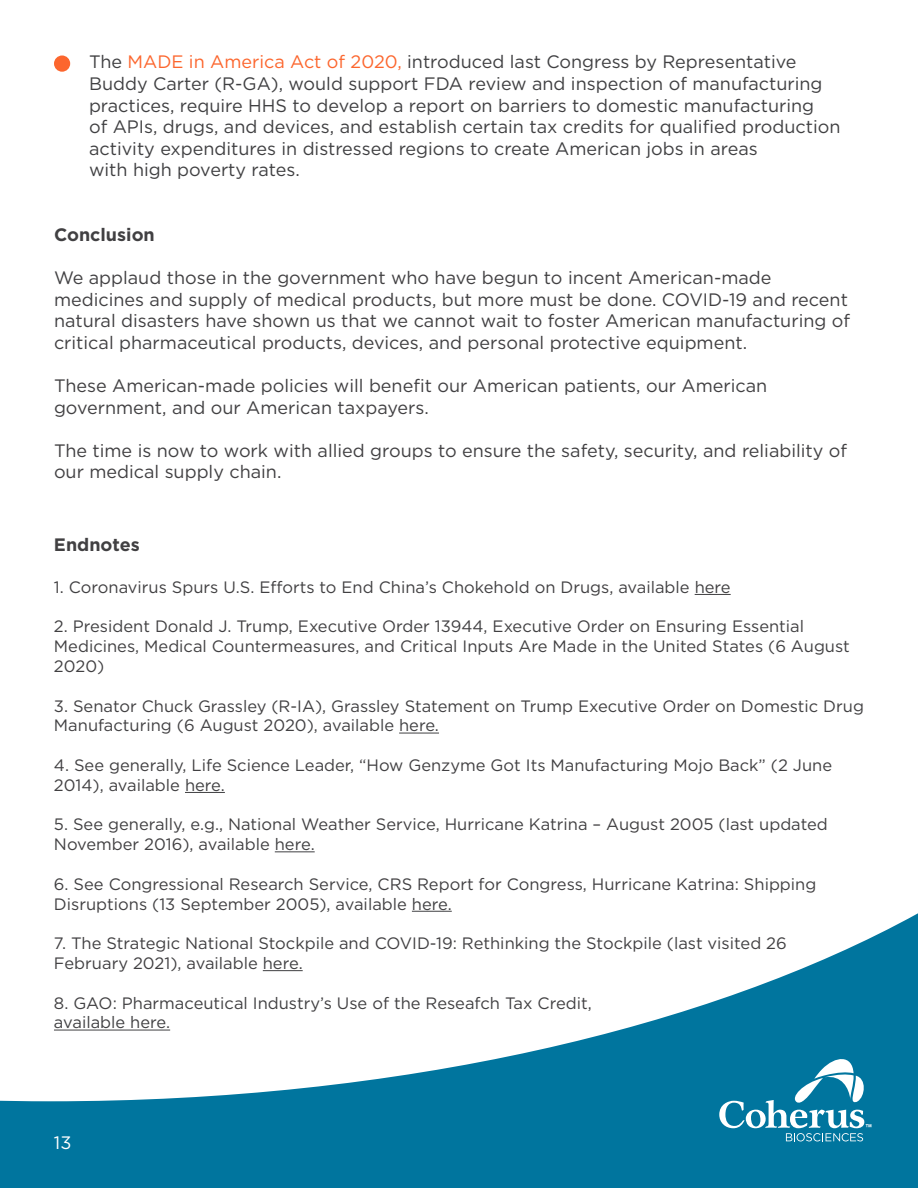
<style>
.page{position:relative;width:918px;height:1188px;background:#fff}
.page>*{position:absolute;margin:0;border:0;box-sizing:border-box;transform-origin:0 0}
.t1{font:18px/21.6px "Gotham";color:#414042}
.t2{font:18px/21.6px "Gotham";color:#404042}
.t3{font:700 18px "Gotham";color:#414042}
.t4{font:18px "Gotham";color:#fff}
.t5{font:16.5px/19.8px "Gotham";color:#414042}
.t6{font:16.5px "Gotham";color:#404042}
.s1{color:#fc662e}
.s2{color:#404042}
</style>
<div class="page">
<svg style="left:0;top:913px;width:918px;height:275px"></svg>
<svg style="left:719px;top:1054px;width:152px;height:87px;background:#308fb0"></svg>
<hr style="left:695px;top:594px;width:36px;height:1px;background:#414042">
<hr style="left:399px;top:733px;width:40px;height:1px;background:#404042">
<hr style="left:185px;top:792px;width:40px;height:1px;background:#404042">
<hr style="left:275px;top:851px;width:40px;height:1px;background:#404042">
<hr style="left:412px;top:911px;width:40px;height:1px;background:#404042">
<hr style="left:263px;top:970px;width:40px;height:1px;background:#404042">
<hr style="left:54px;top:1030px;width:116px;height:1px;background:#404042">
<div style="left:54px;top:55px;width:16px;height:17px;background:#fc662e;border-radius:50%"></div>
<p class="t2" style="left:89px;top:51px;width:753px">The <span class="s1">MADE in America Act of 2020,</span> introduced last Congress by Representative Buddy Carter (R-GA), would support FDA review and inspection of manufacturing practices, require HHS to develop a report on barriers to domestic manufacturing<br>of APIs, drugs, and devices, and establish certain tax credits for qualified production activity expenditures in distressed regions to create American jobs in areas<br>with high poverty rates.</p>
<p class="t3" style="left:54px;top:223px;width:102px">Conclusion</p>
<p class="t1" style="left:54px;top:267px;width:798px">We applaud those in the government who have begun to incent American-made medicines and supply of medical products, but more must be done. COVID-19 and recent natural disasters have shown us that we cannot wait to foster American manufacturing of critical pharmaceutical products, devices, and personal protective equipment.</p>
<p class="t1" style="left:54px;top:375px;width:715px">These American-made policies will benefit our American patients, our American government, and our American taxpayers.</p>
<p class="t1" style="left:54px;top:439px;width:795px">The time is now to work with allied groups to ensure the safety, security, and reliability of our medical supply chain.</p>
<p class="t3" style="left:54px;top:533px;width:87px">Endnotes</p>
<p class="t5" style="left:54px;top:577px;width:678px">1. Coronavirus Spurs U.S. Efforts to End China’s Chokehold on Drugs, available here</p>
<p class="t5" style="left:54px;top:616px;width:797px">2. President Donald J. Trump, Executive Order 13944, Executive Order on Ensuring Essential<br>Medicines, Medical Countermeasures, and Critical Inputs Are Made in the United States (6 August<br>2020)</p>
<p class="t5" style="left:54px;top:696px;width:812px">3. Senator Chuck Grassley (R-IA), Grassley Statement on Trump Executive Order on Domestic Drug<br>Manufacturing (6 August 2020), available <span class="s2">here.</span></p>
<p class="t5" style="left:54px;top:755px;width:780px">4. See generally, Life Science Leader, “How Genzyme Got Its Manufacturing Mojo Back” (2 June<br>2014), available <span class="s2">here.</span></p>
<p class="t5" style="left:54px;top:814px;width:775px">5. See generally, e.g., National Weather Service, Hurricane Katrina – August 2005 (last updated<br>November 2016), available <span class="s2">here.</span></p>
<p class="t5" style="left:54px;top:874px;width:764px">6. See Congressional Research Service, CRS Report for Congress, Hurricane Katrina: Shipping<br>Disruptions (13 September 2005), available <span class="s2">here.</span></p>
<p class="t5" style="left:54px;top:933px;width:734px">7. The Strategic National Stockpile and COVID-19: Rethinking the Stockpile (last visited 26<br>February 2021), available <span class="s2">here.</span></p>
<p class="t5" style="left:54px;top:993px;width:539px">8. GAO: Pharmaceutical Industry’s Use of the Reseafch Tax Credit,</p>
<p class="t6" style="left:54px;top:1012px;width:118px">available here.</p>
<p class="t4" style="left:54px;top:1131px;width:19px">13</p>
</div>
